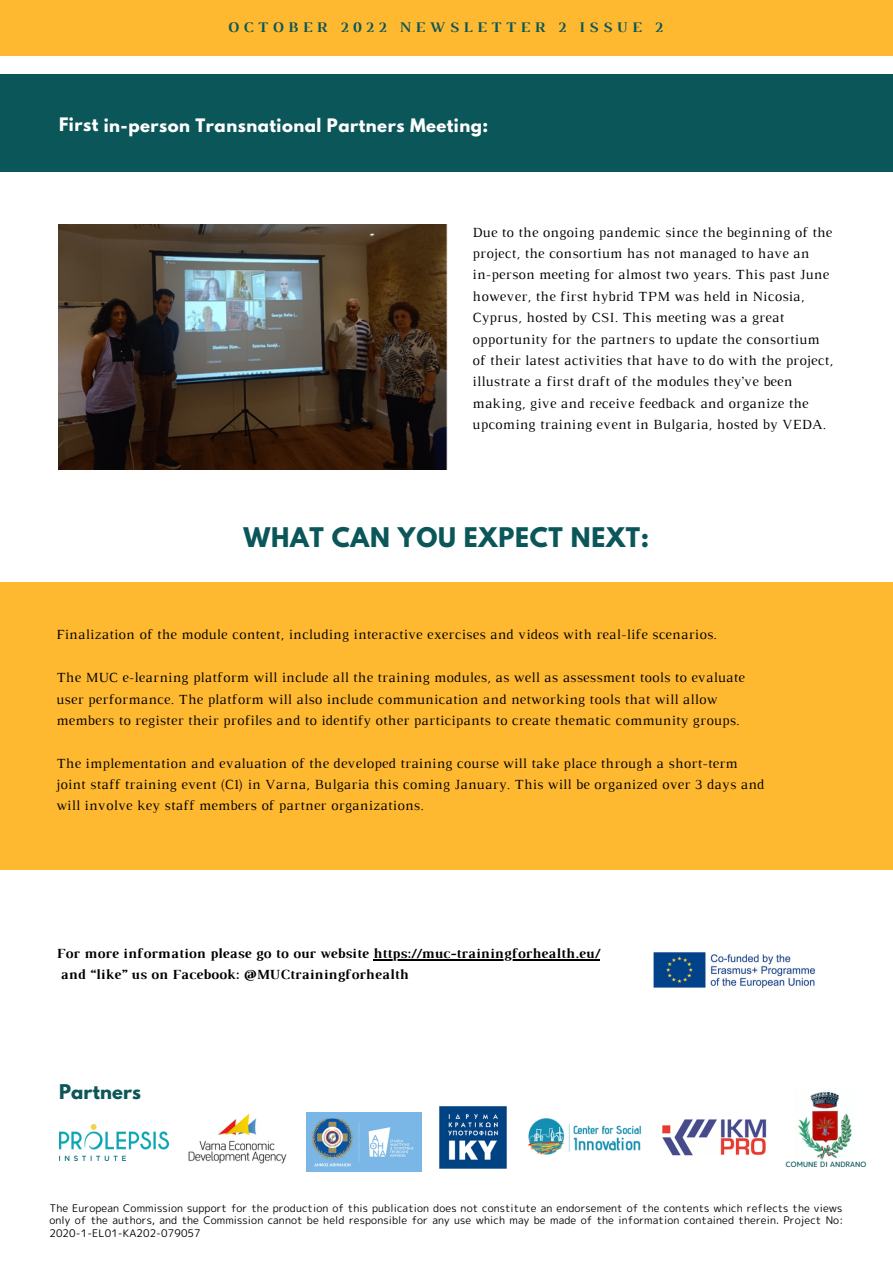
<style>
.page{position:relative;width:893px;height:1264px;background:#fff}
.page>*{position:absolute;margin:0;border:0;box-sizing:border-box;transform-origin:0 0}
.t1{font:700 24px "League Spartan";letter-spacing:.03em;color:#0b5659}
.t2{font:700 18px "League Spartan";letter-spacing:.01em;color:#0b5659}
.t3{font:700 16.5px "League Spartan";letter-spacing:.03em;color:#fff}
.t4{font:700 15px "Luthier";letter-spacing:.3em;color:#0b5659}
.t5{font:14.25px/21.3px "Luthier";letter-spacing:.02em;color:#000}
.t6{font:700 14.25px/21.3px "Luthier";letter-spacing:.02em;color:#000}
.t7{font:10.5px/12.3px "rounded mplus 1 p regular";letter-spacing:.01em;color:#000;text-align:justify}
.t8{font:7.35px "rounded mplus 1 p medium";letter-spacing:.01em;color:#0b5659}
</style>
<div class="page">
<div style="left:0;top:74px;width:892px;height:98px;background:#0b5659"></div>
<div style="left:0;top:0;width:892px;height:55px;background:#ffb930"></div>
<div style="left:0;top:581px;width:892px;height:288px;background:#ffb930"></div>
<img style="left:306px;top:1112px;width:115px;height:59px">
<img style="left:59px;top:1124px;width:109px;height:36px">
<img style="left:528px;top:1118px;width:114px;height:37px">
<img style="left:188px;top:1113px;width:99px;height:51px">
<img style="left:662px;top:1119px;width:105px;height:37px">
<img style="left:653px;top:952px;width:163px;height:36px">
<img style="left:798px;top:1091px;width:54px;height:69px">
<img style="left:439px;top:1106px;width:68px;height:63px">
<hr style="left:373px;top:959px;width:226px;height:1px;background:#000">
<img style="left:59px;top:224px;width:388px;height:245px">
<p class="t4" style="left:227px;top:22px;width:436px">OCTOBER 2022 NEWSLETTER 2 ISSUE 2</p>
<p class="t3" style="left:59px;top:117px;width:431px">First in-person Transnational Partners Meeting:</p>
<p class="t5" style="left:472px;top:222px;width:362px">Due to the ongoing pandemic since the beginning of the project, the consortium has not managed to have an in-person meeting for almost two years. This past June however, the first hybrid TPM was held in Nicosia, Cyprus, hosted by CSI. This meeting was a great opportunity for the partners to update the consortium of their latest activities that have to do with the project, illustrate a first draft of the modules they’ve been making, give and receive feedback and organize the upcoming training event in Bulgaria, hosted by VEDA.</p>
<h1 class="t1" style="left:243px;top:525px;width:407px">WHAT CAN YOU EXPECT NEXT:</h1>
<p class="t5" style="left:56px;top:625px;width:661px">Finalization of the module content, including interactive exercises and videos with real-life scenarios.</p>
<p class="t5" style="left:56px;top:668px;width:690px">The MUC e-learning platform will include all the training modules, as well as assessment tools to evaluate user performance. The platform will also include communication and networking tools that will allow members to register their profiles and to identify other participants to create thematic community groups.</p>
<p class="t5" style="left:56px;top:753px;width:709px">The implementation and evaluation of the developed training course will take place through a short-term joint staff training event (C1) in Varna, Bulgaria this coming January. This will be organized over 3 days and will involve key staff members of partner organizations.</p>
<p class="t6" style="left:56px;top:943px;width:544px">For more information please go to our website https://muc-trainingforhealth.eu/ and “like” us on Facebook: @MUCtrainingforhealth</p>
<p class="t2" style="left:59px;top:1082px;width:84px">Partners</p>
<p class="t8" style="left:785px;top:1159px;width:82px">COMUNE DI ANDRANO</p>
<p class="t7" style="left:49px;top:1202px;width:795px">The European Commission support for the production of this publication does not constitute an endorsement of the contents which reflects the views only of the authors, and the Commission cannot be held responsible for any use which may be made of the information contained therein. Project No:<br>2020-1-EL01-KA202-079057</p>
</div>
